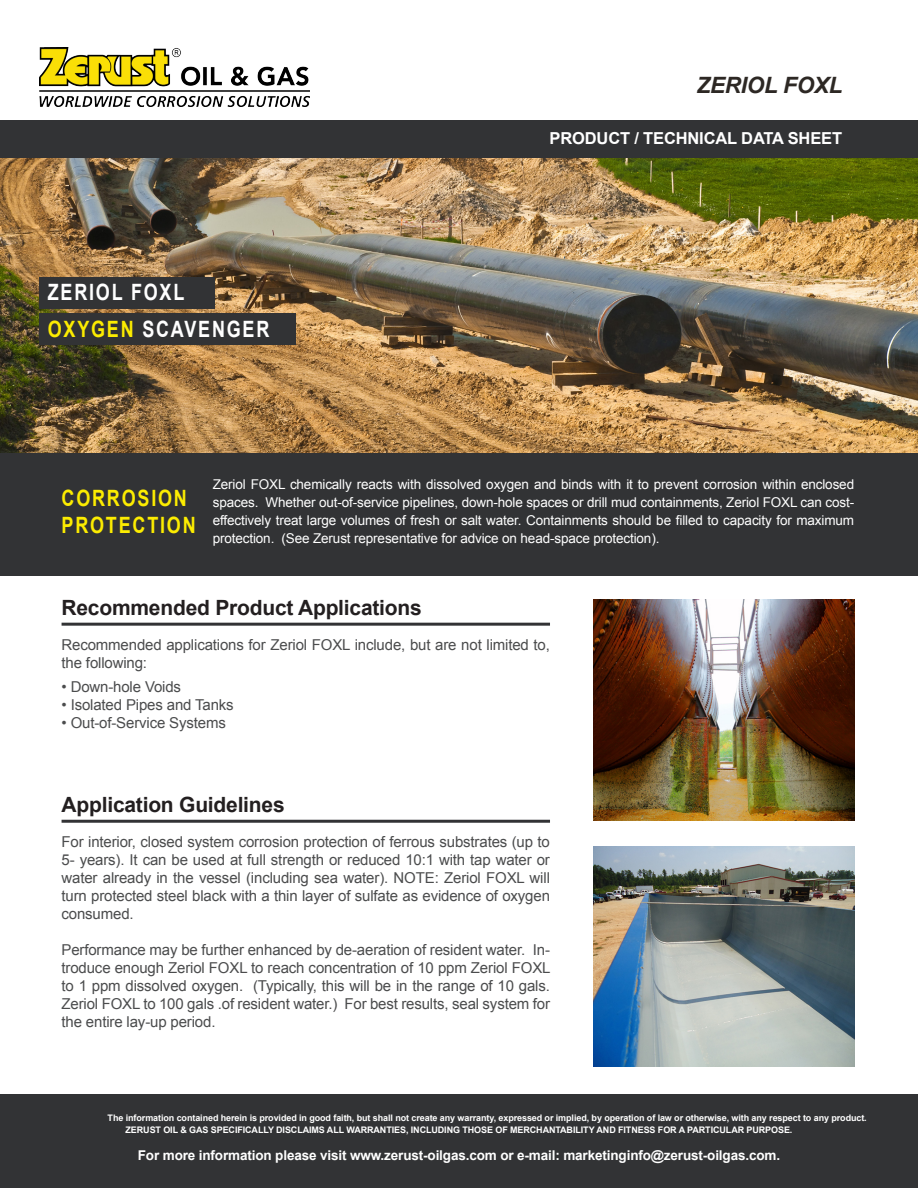
<style>
.page{position:relative;width:918px;height:1188px;background:#fff}
.page>*{position:absolute;margin:0;border:0;box-sizing:border-box;transform-origin:0 0}
.t1{font:700 22.5px "Arial";letter-spacing:.1em;color:#fff;scale:.8 1}
.t2{font:700 22.5px "Arial";letter-spacing:.1em;color:#fcec01;scale:.8 1}
.t3{font:italic 700 22.5px "Arial";letter-spacing:-.01em;color:#2d2824}
.t4{font:700 21px "Arial";letter-spacing:-.01em;color:#231f20}
.t5{font:700 16.5px "Arial";letter-spacing:-.01em;color:#fff}
.t6{font:15px/18px "Arial";letter-spacing:-.01em;color:#4b4c4d;text-align:justify}
.t7{font:13.5px/18px "Arial";letter-spacing:-.01em;color:#fff;text-align:justify}
.t8{font:700 13.5px "Arial";letter-spacing:-.01em;color:#fff}
.t9{font:700 9px/12px "Arial";letter-spacing:-.01em;color:#fff}
.s1{color:#fcec01}
</style>
<div class="page">
<img style="left:594px;top:600px;width:260px;height:220px">
<img style="left:594px;top:847px;width:260px;height:220px">
<img style="left:0;top:157px;width:918px;height:297px">
<div style="left:40px;top:277px;width:175px;height:31px;background:#323335"></div>
<div style="left:0;top:120px;width:918px;height:37px;background:#323335"></div>
<div style="left:0;top:1095px;width:918px;height:93px;background:#323335"></div>
<div style="left:0;top:454px;width:918px;height:122px;background:#323335"></div>
<hr style="left:62px;top:623px;width:488px;height:3px;background:#323335">
<div style="left:40px;top:314px;width:256px;height:31px;background:#323335"></div>
<hr style="left:62px;top:820px;width:488px;height:3px;background:#323335">
<img style="left:40px;top:48px;width:270px;height:58px">
<p class="t1" style="left:48px;top:277px;width:172px">ZERIOL FOXL</p>
<p class="t1" style="left:48px;top:314px;width:279px"><span class="s1">OXYGEN</span> SCAVENGER</p>
<p class="t3" style="left:696px;top:71px;width:148px">ZERIOL FOXL</p>
<p class="t5" style="left:550px;top:127px;width:294px">PRODUCT / TECHNICAL DATA SHEET</p>
<p class="t2" style="left:62px;top:483px;width:158px">CORROSION</p>
<p class="t2" style="left:62px;top:510px;width:169px">PROTECTION</p>
<p class="t7" style="left:213px;top:475px;width:643px">Zeriol FOXL chemically reacts with dissolved oxygen and binds with it to prevent corrosion within enclosed spaces. Whether out-of-service pipelines, down-hole spaces or drill mud containments, Zeriol FOXL can cost&shy;effectively treat large volumes of fresh or salt water. Containments should be filled to capacity for maximum protection. (See Zerust representative for advice on head-space protection).</p>
<p class="t4" style="left:62px;top:594px;width:362px">Recommended Product Applications</p>
<p class="t6" style="left:62px;top:636px;width:490px">Recommended applications for Zeriol FOXL include, but are not limited to, the following:</p>
<p class="t6" style="left:62px;top:678px;width:121px">• Down-hole Voids</p>
<p class="t6" style="left:62px;top:696px;width:174px">• Isolated Pipes and Tanks</p>
<p class="t6" style="left:62px;top:714px;width:166px">• Out-of-Service Systems</p>
<p class="t4" style="left:62px;top:791px;width:225px">Application Guidelines</p>
<p class="t6" style="left:62px;top:833px;width:490px">For interior, closed system corrosion protection of ferrous substrates (up to 5- years). It can be used at full strength or reduced 10:1 with tap water or water already in the vessel (including sea water). NOTE: Zeriol FOXL will turn protected steel black with a thin layer of sulfate as evidence of oxygen consumed.</p>
<p class="t6" style="left:62px;top:941px;width:490px">Performance may be further enhanced by de-aeration of resident water. In&shy;troduce enough Zeriol FOXL to reach concentration of 10 ppm Zeriol FOXL to 1 ppm dissolved oxygen. (Typically, this will be in the range of 10 gals.<br>Zeriol FOXL to 100 gals .of resident water.) For best results, seal system for the entire lay-up period.</p>
<p class="t9" style="left:126px;top:1112px;width:743px;text-indent:-18px">The information contained herein is provided in good faith, but shall not create any warranty, expressed or implied, by operation of law or otherwise, with any respect to any product.<br>ZERUST OIL &amp; GAS SPECIFICALLY DISCLAIMS ALL WARRANTIES, INCLUDING THOSE OF MERCHANTABILITY AND FITNESS FOR A PARTICULAR PURPOSE.</p>
<p class="t8" style="left:138px;top:1147px;width:644px">For more information please visit www.zerust-oilgas.com or e-mail: marketinginfo@zerust-oilgas.com.</p>
</div>
